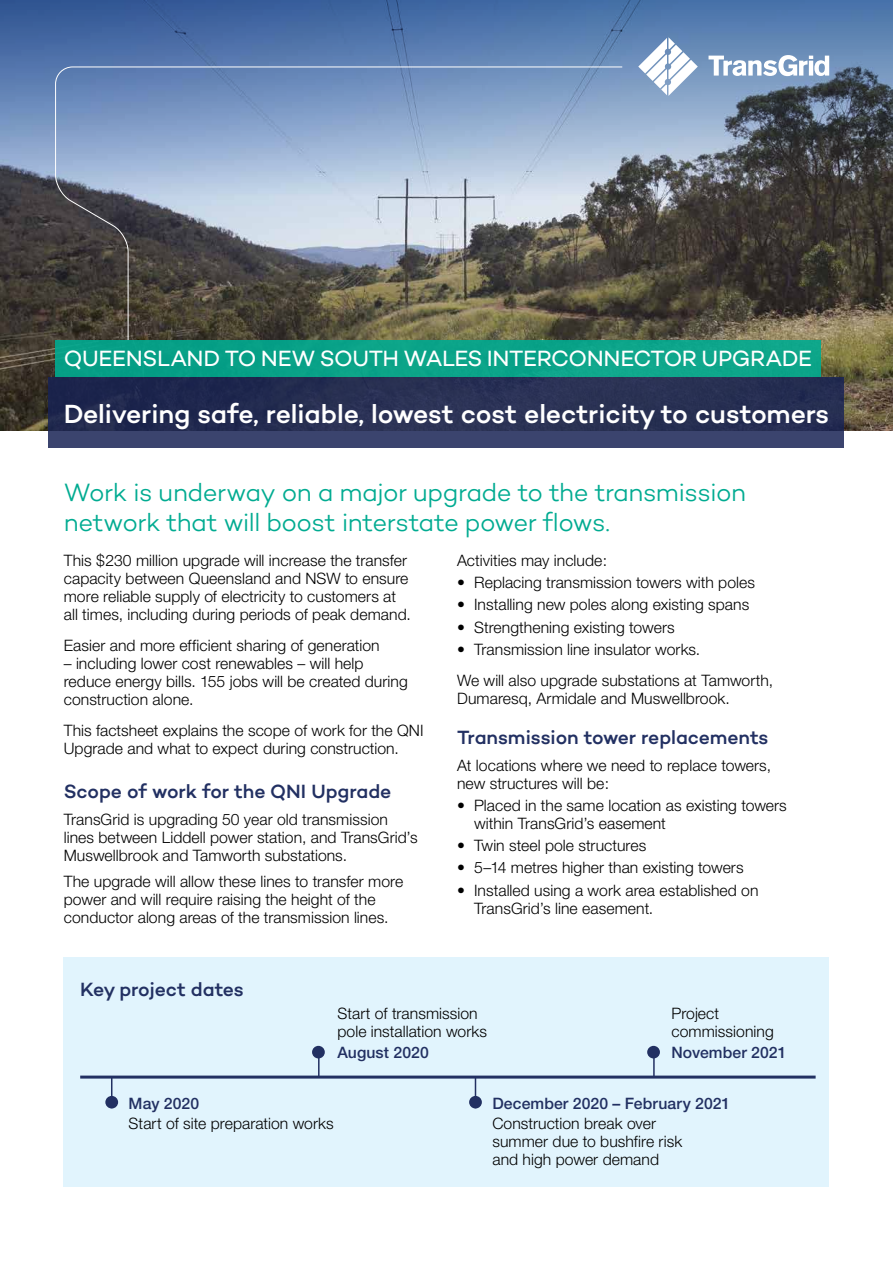
<style>
.page{position:relative;width:893px;height:1263px;background:#fff}
.page>*{position:absolute;margin:0;border:0;box-sizing:border-box;transform-origin:0 0}
.t1{font:500 26.7px "Campton";letter-spacing:-.005em;color:#fff}
.t2{font:300 25.5px/30px "Campton";letter-spacing:-.02em;color:#00ab91}
.t3{font:22.5px "Campton";letter-spacing:-.02em;color:#fff}
.t4{font:500 19.5px "Campton";letter-spacing:-.005em;color:#223062}
.t5{font:300 15.75px/18px "Helvetica Neue";letter-spacing:.005em;color:#000}
.t6{font:500 15.75px "Helvetica Neue";letter-spacing:.005em;color:#223062}
</style>
<div class="page">
<svg style="left:0;top:0;width:893px;height:430px;background:#526175"></svg>
<div style="left:64px;top:957px;width:765px;height:229px;background:#e1f4fd"></div>
<div style="left:105px;top:1096px;width:13px;height:12px;background:#223062;border-radius:50%"></div>
<svg style="left:111px;top:1078px;width:1px;height:18px"></svg>
<div style="left:312px;top:1046px;width:13px;height:12px;background:#223062;border-radius:50%"></div>
<hr style="left:318px;top:1048px;width:2px;height:28px;background:#223062">
<hr style="left:80px;top:1075px;width:736px;height:3px;background:#223062">
<div style="left:469px;top:1096px;width:13px;height:12px;background:#223062;border-radius:50%"></div>
<svg style="left:475px;top:1078px;width:1px;height:18px"></svg>
<div style="left:647px;top:1046px;width:13px;height:12px;background:#223062;border-radius:50%"></div>
<hr style="left:653px;top:1048px;width:2px;height:28px;background:#223062">
<svg style="left:55px;top:66px;width:568px;height:275px;background:#808b98"></svg>
<svg style="left:708px;top:55px;width:121px;height:21px"></svg>
<svg style="left:638px;top:37px;width:60px;height:59px"></svg>
<svg style="left:48px;top:377px;width:795px;height:70px;background:#2a3258"></svg>
<div style="left:56px;top:340px;width:765px;height:37px;background:#0aa388"></div>
<h3 class="t3" style="left:64px;top:344px;width:750px">QUEENSLAND TO NEW SOUTH WALES INTERCONNECTOR UPGRADE</h3>
<h1 class="t1" style="left:64px;top:397px;width:767px">Delivering safe, reliable, lowest cost electricity to customers</h1>
<h2 class="t2" style="left:64px;top:477px;width:684px">Work is underway on a major upgrade to the transmission network that will boost interstate power flows.</h2>
<p class="t5" style="left:64px;top:551px;width:349px">This $230 million upgrade will increase the transfer capacity between Queensland and NSW to ensure more reliable supply of electricity to customers at all times, including during periods of peak demand.</p>
<p class="t5" style="left:64px;top:636px;width:317px">Easier and more efficient sharing of generation</p>
<p class="t5" style="left:64px;top:654px;width:346px">– including lower cost renewables – will help reduce energy bills. 155 jobs will be created during construction alone.</p>
<p class="t5" style="left:64px;top:720px;width:361px">This factsheet explains the scope of work for the QNI<br>Upgrade and what to expect during construction.</p>
<p class="t4" style="left:64px;top:779px;width:329px">Scope of work for the QNI Upgrade</p>
<p class="t5" style="left:64px;top:810px;width:355px">TransGrid is upgrading 50 year old transmission lines between Liddell power station, and TransGrid’s<br>Muswellbrook and Tamworth substations.</p>
<p class="t5" style="left:64px;top:872px;width:341px">The upgrade will allow these lines to transfer more power and will require raising the height of the conductor along areas of the transmission lines.</p>
<p class="t5" style="left:457px;top:551px;width:151px">Activities may include:</p>
<p class="t5" style="left:457px;top:573px;width:299px">• Replacing transmission towers with poles</p>
<p class="t5" style="left:457px;top:595px;width:294px">• Installing new poles along existing spans</p>
<p class="t5" style="left:457px;top:618px;width:219px">• Strengthening existing towers</p>
<p class="t5" style="left:457px;top:634px;width:317px;line-height:30.8px">• Transmission line insulator works.<br>We will also upgrade substations at Tamworth,</p>
<p class="t5" style="left:457px;top:689px;width:274px">Dumaresq, Armidale and Muswellbrook.</p>
<p class="t4" style="left:457px;top:725px;width:313px">Transmission tower replacements</p>
<p class="t5" style="left:457px;top:756px;width:315px">At locations where we need to replace towers, new structures will be:</p>
<p class="t5" style="left:474px;top:796px;width:314px;text-indent:-17px">• Placed in the same location as existing towers within TransGrid’s easement</p>
<p class="t5" style="left:457px;top:836px;width:191px">• Twin steel pole structures</p>
<p class="t5" style="left:457px;top:858px;width:288px">• 5–14 metres higher than existing towers</p>
<p class="t5" style="left:474px;top:881px;width:286px;text-indent:-17px">• Installed using a work area established on<br>TransGrid’s line easement.</p>
<p class="t4" style="left:80px;top:977px;width:165px">Key project dates</p>
<p class="t5" style="left:337px;top:1004px;width:151px">Start of transmission pole installation works</p>
<p class="t6" style="left:337px;top:1043px;width:93px">August 2020</p>
<p class="t5" style="left:671px;top:1004px;width:104px">Project commissioning</p>
<p class="t6" style="left:671px;top:1043px;width:116px">November 2021</p>
<p class="t6" style="left:129px;top:1093px;width:72px">May 2020</p>
<p class="t6" style="left:492px;top:1093px;width:239px">December 2020 – February 2021</p>
<p class="t5" style="left:129px;top:1114px;width:206px">Start of site preparation works</p>
<p class="t5" style="left:492px;top:1114px;width:191px">Construction break over summer due to bushfire risk and high power demand</p>
</div>
